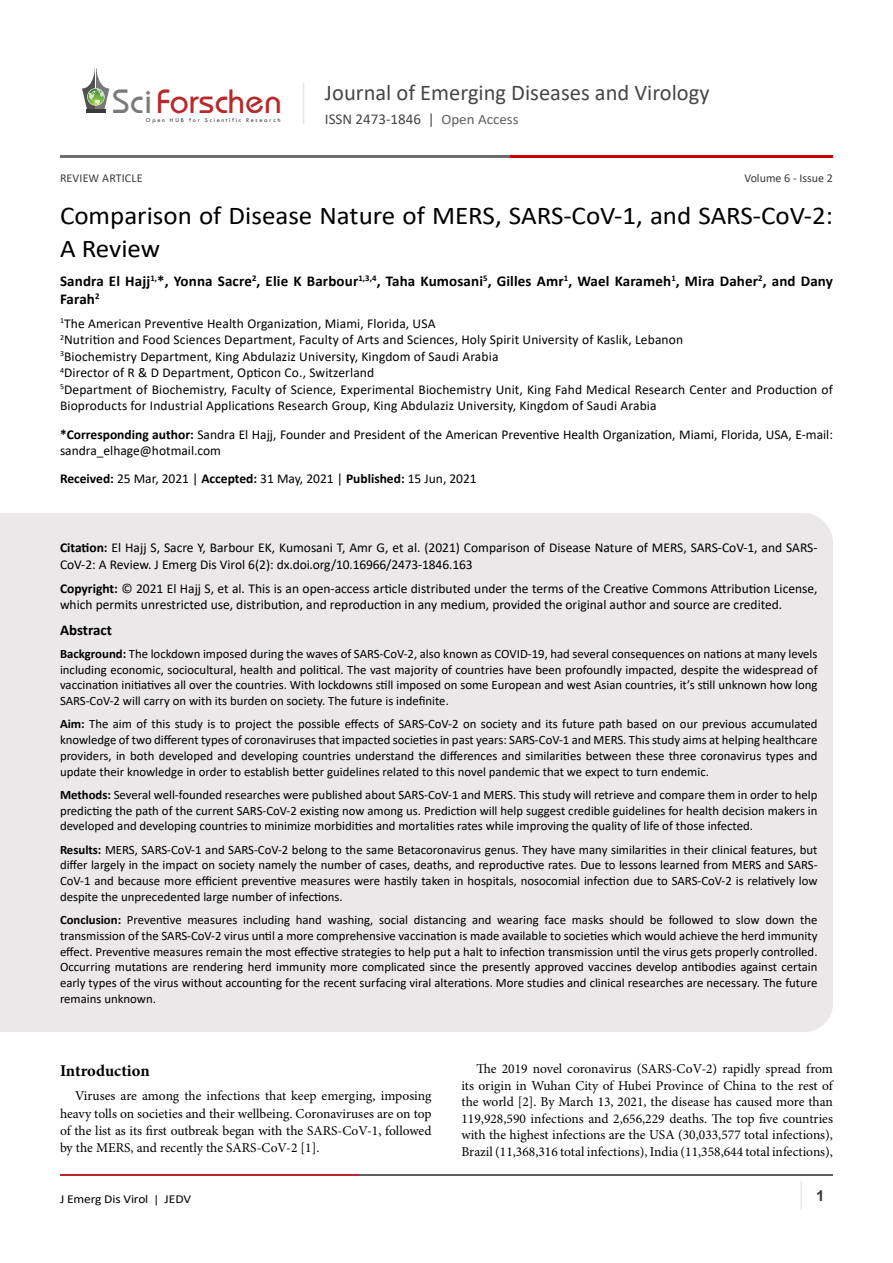
<style>
.page{position:relative;width:893px;height:1263px;background:#fff}
.page>*{position:absolute;margin:0;border:0;box-sizing:border-box;transform-origin:0 0}
.t1{font:35.1px "Opal";color:#b8292c}
.t2{font:25.65px/33px "Calibri";color:#000;scale:1.05 1}
.t3{font:22.5px "Calibri";color:#474646}
.heading_1{font:700 16.5px "Minion Pro";letter-spacing:-.005em;color:#000}
.t4{font:700 15px/18px "Calibri";letter-spacing:.01em;color:#000}
.t5{font:15px "Calibri";color:#474646}
.t6{font:700 15px "Arial";color:#3c3a3b}
.t7{font:13.5px/16.5px "Calibri";color:#000}
.t8{font:13.5px/16.5px "Minion Pro";color:#000;text-align:justify}
.t9{font:12.75px/15.8px "Calibri";color:#000;text-align:justify}
.t10{font:12.15px "Calibri";letter-spacing:-.01em;color:#000;scale:1.11 1}
.t11{font:12px "Calibri";letter-spacing:.005em;color:#3c3a3b}
.t12{font:6.15px "Tw Cen";letter-spacing:.28em;color:#3a3a3a}
.s1{color:#7a7a7b}
.s2{font-size:14.25px;color:#605f5f}
.s3{font-weight:700}
.s4{font-family:"Arial";font-size:10.8px}
</style>
<div class="page">
<hr style="left:86px;top:109px;width:19px;height:4px;background:#3a3a3a">
<svg style="left:82px;top:68px;width:27px;height:41px"></svg>
<hr style="left:303px;top:83px;width:1px;height:41px;background:#e4e5e9">
<hr style="left:800px;top:1181px;width:2px;height:29px;background:#eae8e8">
<hr style="left:60px;top:1174px;width:300px;height:2px;background:#b9282c">
<hr style="left:359px;top:1174px;width:474px;height:2px;background:#5d5e60">
<hr style="left:60px;top:155px;width:535px;height:2px;background:#6e6d6d">
<hr style="left:511px;top:155px;width:322px;height:2px;background:#ca0000">
<div style="left:0;top:513px;width:833px;height:519px;background:#eae8e8"></div>
<h1 class="t1" style="left:113px;top:80px;width:171px"><span class="s1">Sci</span>Forschen</h1>
<p class="t12" style="left:146px;top:116px;width:136px">Open HUB for Scientific Research</p>
<h3 class="t3" style="left:325px;top:77px;width:386px">Journal of Emerging Diseases and Virology</h3>
<p class="t5" style="left:325px;top:109px;width:195px">ISSN 2473-1846 | <span class="s2">Open Access</span></p>
<p class="t11" style="left:744px;top:170px;width:90px">Volume 6 - Issue 2</p>
<p class="t11" style="left:60px;top:170px;width:84px">REVIEW ARTICLE</p>
<p class="t2" style="left:60px;top:199px;width:738px">Comparison of Disease Nature of MERS, SARS-CoV-1, and SARS-CoV-2:<br>A Review</p>
<p class="t4" style="left:60px;top:271px;width:774px">Sandra El Hajj<sup>1,</sup>*, Yonna Sacre<sup>2</sup>, Elie K Barbour<sup>1,3,4</sup>, Taha Kumosani<sup>5</sup>, Gilles Amr<sup>1</sup>, Wael Karameh<sup>1</sup>, Mira Daher<sup>2</sup>, and Dany<br>Farah<sup>2</sup></p>
<p class="t7" style="left:60px;top:315px;width:377px"><sup>1</sup>The American Preventive Health Organization, Miami, Florida, USA</p>
<p class="t7" style="left:60px;top:331px;width:625px"><sup>2</sup>Nutrition and Food Sciences Department, Faculty of Arts and Sciences, Holy Spirit University of Kaslik, Lebanon</p>
<p class="t7" style="left:60px;top:348px;width:440px"><sup>3</sup>Biochemistry Department, King Abdulaziz University, Kingdom of Saudi Arabia</p>
<p class="t7" style="left:60px;top:364px;width:316px"><sup>4</sup>Director of R &amp; D Department, Opticon Co., Switzerland</p>
<p class="t7" style="left:60px;top:381px;width:774px"><sup>5</sup>Department of Biochemistry, Faculty of Science, Experimental Biochemistry Unit, King Fahd Medical Research Center and Production of<br>Bioproducts for Industrial Applications Research Group, King Abdulaziz University, Kingdom of Saudi Arabia</p>
<p class="t7" style="left:60px;top:425px;width:774px"><span class="s3">*Corresponding author:</span> Sandra El Hajj, Founder and President of the American Preventive Health Organization, Miami, Florida, USA, E-mail: sandra_elhage@hotmail.com</p>
<p class="t7" style="left:60px;top:470px;width:418px"><span class="s3">Received:</span> 25 Mar, 2021 | <span class="s3">Accepted:</span> 31 May, 2021 | <span class="s3">Published:</span> 15 Jun, 2021</p>
<p class="t7" style="left:60px;top:539px;width:759px"><span class="s3">Citation:</span> El Hajj S, Sacre Y, Barbour EK, Kumosani T, Amr G, et al. (2021) Comparison of Disease Nature of MERS, SARS-CoV-1, and SARS-<br>CoV-2: A Review. J Emerg Dis Virol 6(2): dx.doi.org/10.16966/2473-1846.163</p>
<p class="t7" style="left:60px;top:580px;width:759px"><span class="s3">Copyright:</span> © 2021 El Hajj S, et al. This is an open-access article distributed under the terms of the Creative Commons Attribution License, which permits unrestricted use, distribution, and reproduction in any medium, provided the original author and source are credited.</p>
<p class="t4" style="left:60px;top:620px;width:53px">Abstract</p>
<p class="t9" style="left:60px;top:645px;width:759px"><span class="s3">Background:</span> The lockdown imposed during the waves of SARS-CoV-2, also known as COVID-19, had several consequences on nations at many levels including economic, sociocultural, health and political. The vast majority of countries have been profoundly impacted, despite the widespread of vaccination initiatives all over the countries. With lockdowns still imposed on some European and west Asian countries, it’s still unknown how long SARS-CoV-2 will carry on with its burden on society. The future is indefinite.</p>
<p class="t9" style="left:60px;top:716px;width:759px"><span class="s3">Aim:</span> The aim of this study is to project the possible effects of SARS-CoV-2 on society and its future path based on our previous accumulated knowledge of two different types of coronaviruses that impacted societies in past years: SARS-CoV-1 and MERS. This study aims at helping healthcare providers, in both developed and developing countries understand the differences and similarities between these three coronavirus types and update their knowledge in order to establish better guidelines related to this novel pandemic that we expect to turn endemic.</p>
<p class="t9" style="left:60px;top:786px;width:759px"><span class="s3">Methods:</span> Several well-founded researches were published about SARS-CoV-1 and MERS. This study will retrieve and compare them in order to help predicting the path of the current SARS-CoV-2 existing now among us. Prediction will help suggest credible guidelines for health decision makers in developed and developing countries to minimize morbidities and mortalities rates while improving the quality of life of those infected.</p>
<p class="t9" style="left:60px;top:841px;width:759px"><span class="s3">Results:</span> MERS, SARS-CoV-1 and SARS-CoV-2 belong to the same Betacoronavirus genus. They have many similarities in their clinical features, but differ largely in the impact on society namely the number of cases, deaths, and reproductive rates. Due to lessons learned from MERS and SARS-CoV-1 and because more efficient preventive measures were hastily taken in hospitals, nosocomial infection due to SARS-CoV-2 is relatively low despite the unprecedented large number of infections.</p>
<p class="t9" style="left:60px;top:912px;width:759px"><span class="s3">Conclusion:</span> Preventive measures including hand washing, social distancing and wearing face masks should be followed to slow down the transmission of the SARS-CoV-2 virus until a more comprehensive vaccination is made available to societies which would achieve the herd immunity effect. Preventive measures remain the most effective strategies to help put a halt to infection transmission until the virus gets properly controlled.<br>Occurring mutations are rendering herd immunity more complicated since the presently approved vaccines develop antibodies against certain early types of the virus without accounting for the recent surfacing viral alterations. More studies and clinical researches are necessary. The future remains unknown.</p>
<p class="heading_1" style="left:60px;top:1059px;width:91px">Introduction</p>
<p class="t8" style="left:60px;top:1088px;width:373px;line-height:17.2px;text-indent:15px">Viruses are among the infections that keep emerging, imposing heavy tolls on societies and their wellbeing. Coronaviruses are on top of the list as its first outbreak began with the SARS-CoV-1, followed by the MERS, and recently the SARS-CoV-2 [1].</p>
<p class="t8" style="left:461px;top:1061px;width:373px;text-indent:15px">The 2019 novel coronavirus (SARS-CoV-2) rapidly spread from its origin in Wuhan City of Hubei Province of China to the rest of the world [2]. By March 13, 2021, the disease has caused more than 119,928,590 infections and 2,656,229 deaths. The top five countries with the highest infections are the USA (30,033,577 total infections), Brazil (11,368,316 total infections), India (11,358,644 total infections),</p>
<p class="t10" style="left:60px;top:1190px;width:120px">J Emerg Dis Virol <span class="s4">|</span> JEDV</p>
<p class="t6" style="left:816px;top:1185px;width:10px">1</p>
</div>
